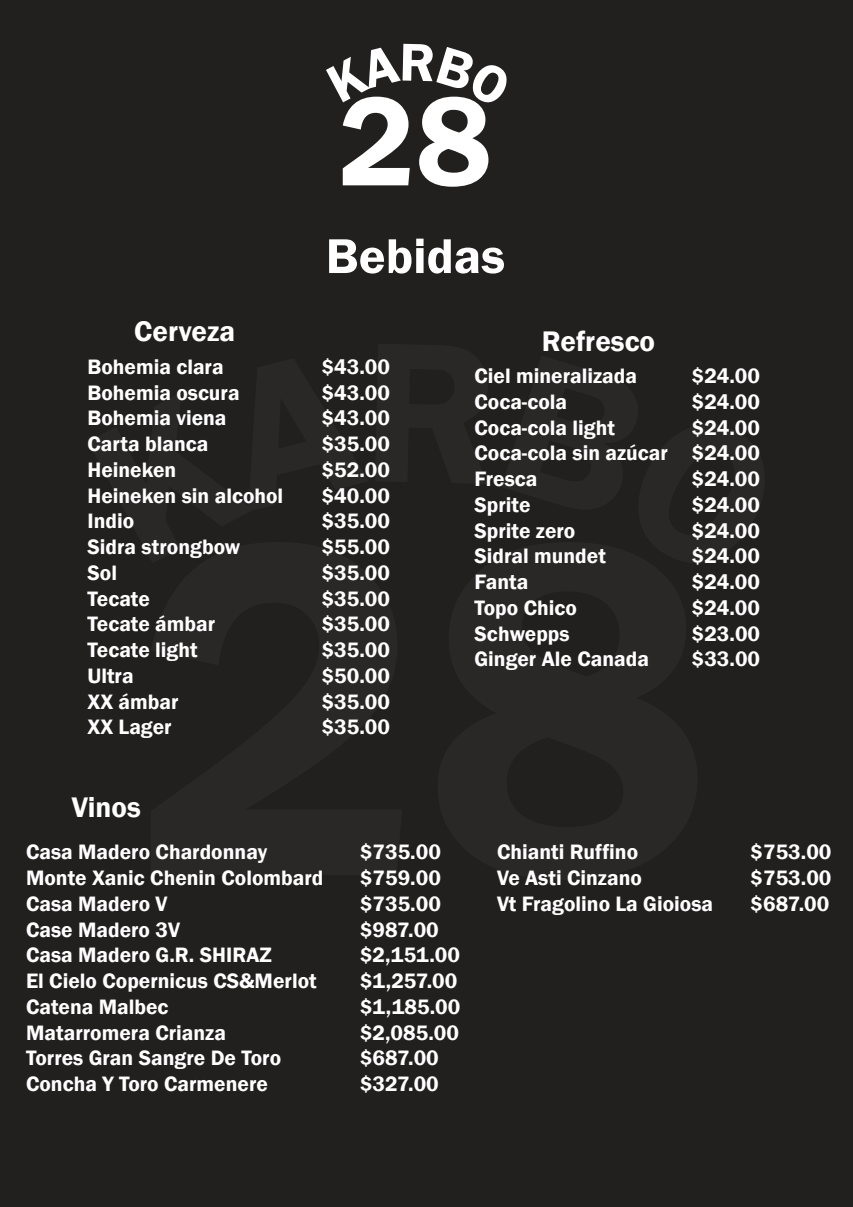
<style>
.page{position:relative;width:853px;height:1207px;background:#fff}
.page>*{position:absolute;margin:0;border:0;box-sizing:border-box;transform-origin:0 0}
.t1{font:600 130.99px "Franklin Gothic";color:#fff}
.t2{font:600 50.49px "Franklin Gothic";color:#fff}
.t3{font:600 29.05px "Franklin Gothic";color:#fff}
.t4{font:600 21.44px/25.7px "Franklin Gothic";color:#fff}
</style>
<div class="page">
<div style="left:0;top:0;width:853px;height:1206px;background:#221f1f"></div>
<h1 class="t1" style="left:339px;top:87px;width:155px">28</h1>
<h3 class="t3" style="left:134px;top:319px;width:103px">Cerveza</h3>
<p class="t4" style="left:87px;top:355px;width:197px">Bohemia clara<br>Bohemia oscura<br>Bohemia viena<br>Carta blanca<br>Heineken<br>Heineken sin alcohol<br>Indio<br>Sidra strongbow<br>Sol<br>Tecate<br>Tecate ámbar<br>Tecate light<br>Ultra<br>XX ámbar<br>XX Lager</p>
<h3 class="t3" style="left:72px;top:795px;width:71px">Vinos</h3>
<h2 class="t2" style="left:326px;top:235px;width:181px">Bebidas</h2>
<p class="t4" style="left:322px;top:355px;width:70px;text-align:justify">$43.00 $43.00 $43.00 $35.00 $52.00 $40.00 $35.00 $55.00 $35.00 $35.00 $35.00 $35.00 $50.00 $35.00 $35.00</p>
<h3 class="t3" style="left:542px;top:328px;width:115px">Refresco</h3>
<p class="t4" style="left:474px;top:364px;width:195px">Ciel mineralizada<br>Coca-cola<br>Coca-cola light<br>Coca-cola sin azúcar<br>Fresca<br>Sprite<br>Sprite zero<br>Sidral mundet<br>Fanta<br>Topo Chico<br>Schwepps<br>Ginger Ale Canada</p>
<p class="t4" style="left:692px;top:364px;width:70px;text-align:justify">$24.00 $24.00 $24.00 $24.00 $24.00 $24.00 $24.00 $24.00 $24.00 $24.00 $23.00 $33.00</p>
<p class="t4" style="left:26px;top:840px;width:299px">Casa Madero Chardonnay<br>Monte Xanic Chenin Colombard<br>Casa Madero V<br>Case Madero 3V<br>Casa Madero G.R. SHIRAZ<br>El Cielo Copernicus CS&amp;Merlot<br>Catena Malbec<br>Matarromera Crianza<br>Torres Gran Sangre De Toro<br>Concha Y Toro Carmenere</p>
<p class="t4" style="left:360px;top:840px;width:102px">$735.00 $759.00 $735.00 $987.00 $2,151.00 $1,257.00 $1,185.00 $2,085.00 $687.00 $327.00</p>
<p class="t4" style="left:497px;top:840px;width:218px">Chianti Ruffino<br>Ve Asti Cinzano<br>Vt Fragolino La Gioiosa</p>
<p class="t4" style="left:750px;top:840px;width:82px;text-align:justify">$753.00 $753.00 $687.00</p>
</div>
